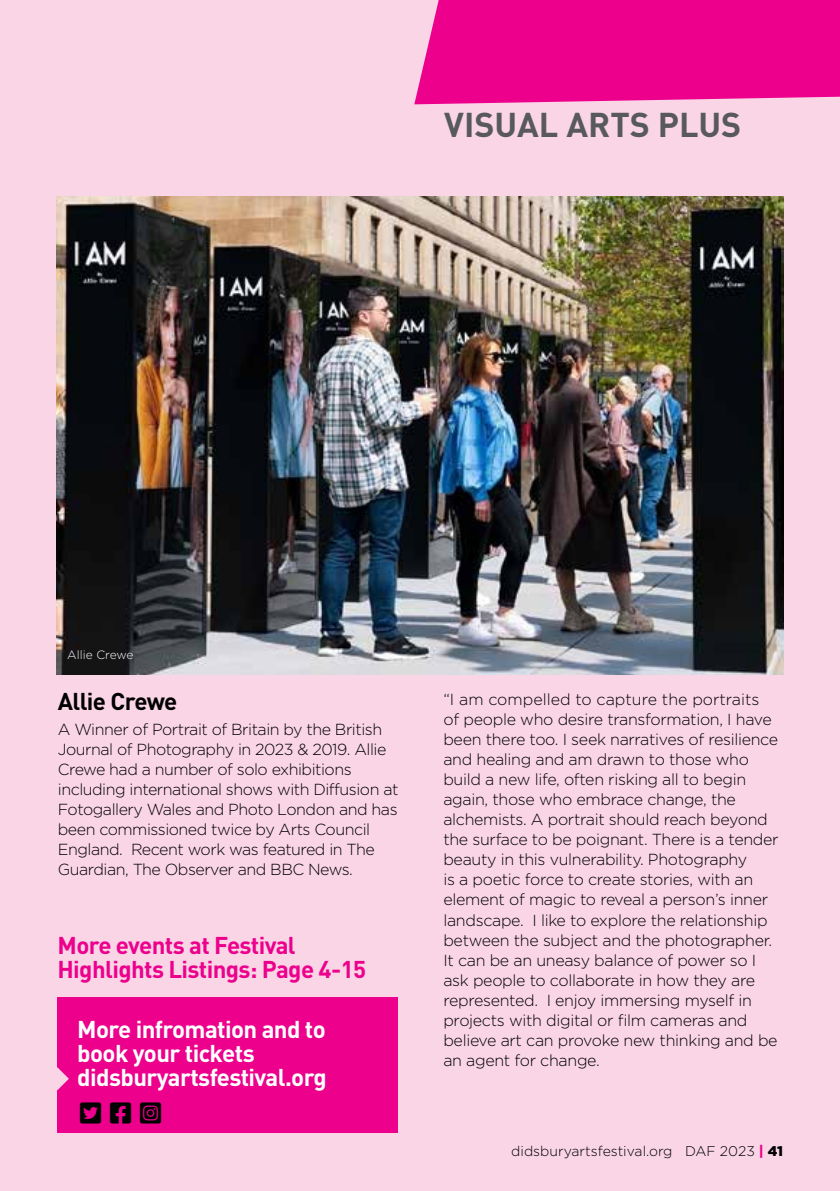
<style>
.page{position:relative;width:840px;height:1191px;background:#fff}
.page>*{position:absolute;margin:0;border:0;box-sizing:border-box;transform-origin:0 0}
.t1{font:700 34px "DIN";color:#58595b}
.t2{font:700 24px/24px "DIN";letter-spacing:-.025em;color:#fff}
.t3{font:700 24px/24px "DIN";letter-spacing:-.025em;color:#ec008c}
.t4{font:700 24px "DIN";letter-spacing:-.025em;color:#000}
.t5{font:300 16px/20px "Gotham HTF";letter-spacing:-.02em;color:#000}
.t6{font:300 14px "Gotham HTF";color:#000}
.t7{font:300 12px "Gotham HTF";color:#fff}
.s1{font-weight:900;color:#ec008c}
.s2{font-weight:900}
</style>
<div class="page">
<div style="left:0;top:0;width:839px;height:1191px;background:#fad5e6"></div>
<div style="left:414px;top:0;width:425px;height:104px;background:#ec008c"></div>
<img style="left:57px;top:196px;width:725px;height:478px">
<div style="left:57px;top:998px;width:341px;height:135px;background:#ec008c"></div>
<svg style="left:57px;top:1067px;width:12px;height:23px"></svg>
<h1 class="t1" style="left:444px;top:103px;width:298px">VISUAL ARTS PLUS</h1>
<p class="t7" style="left:67px;top:648px;width:68px">Allie Crewe</p>
<h2 class="t4" style="left:58px;top:685px;width:121px">Allie Crewe</h2>
<p class="t5" style="left:58px;top:719px;width:342px">A Winner of Portrait of Britain by the British Journal of Photography in 2023 &amp; 2019. Allie Crewe had a number of solo exhibitions including international shows with Diffusion at Fotogallery Wales and Photo London and has been commissioned twice by Arts Council England. Recent work was featured in The Guardian, The Observer and BBC News.</p>
<h2 class="t3" style="left:57px;top:932px;width:310px">More events at Festival<br>Highlights Listings: Page 4-15</h2>
<h2 class="t2" style="left:77px;top:1016px;width:251px">More infromation and to book your tickets didsburyartsfestival.org</h2>
<p class="t5" style="left:443px;top:689px;width:336px">“I am compelled to capture the portraits of people who desire transformation, I have been there too. I seek narratives of resilience and healing and am drawn to those who build a new life, often risking all to begin again, those who embrace change, the alchemists. A portrait should reach beyond the surface to be poignant. There is a tender beauty in this vulnerability. Photography<br>is a poetic force to create stories, with an element of magic to reveal a person’s inner landscape. I like to explore the relationship between the subject and the photographer.<br>It can be an uneasy balance of power so I ask people to collaborate in how they are represented. I enjoy immersing myself in projects with digital or film cameras and believe art can provoke new thinking and be an agent for change.</p>
<p class="t6" style="left:511px;top:1143px;width:273px">didsburyartsfestival.org DAF 2023 <span class="s1">|</span> <span class="s2">41</span></p>
</div>
